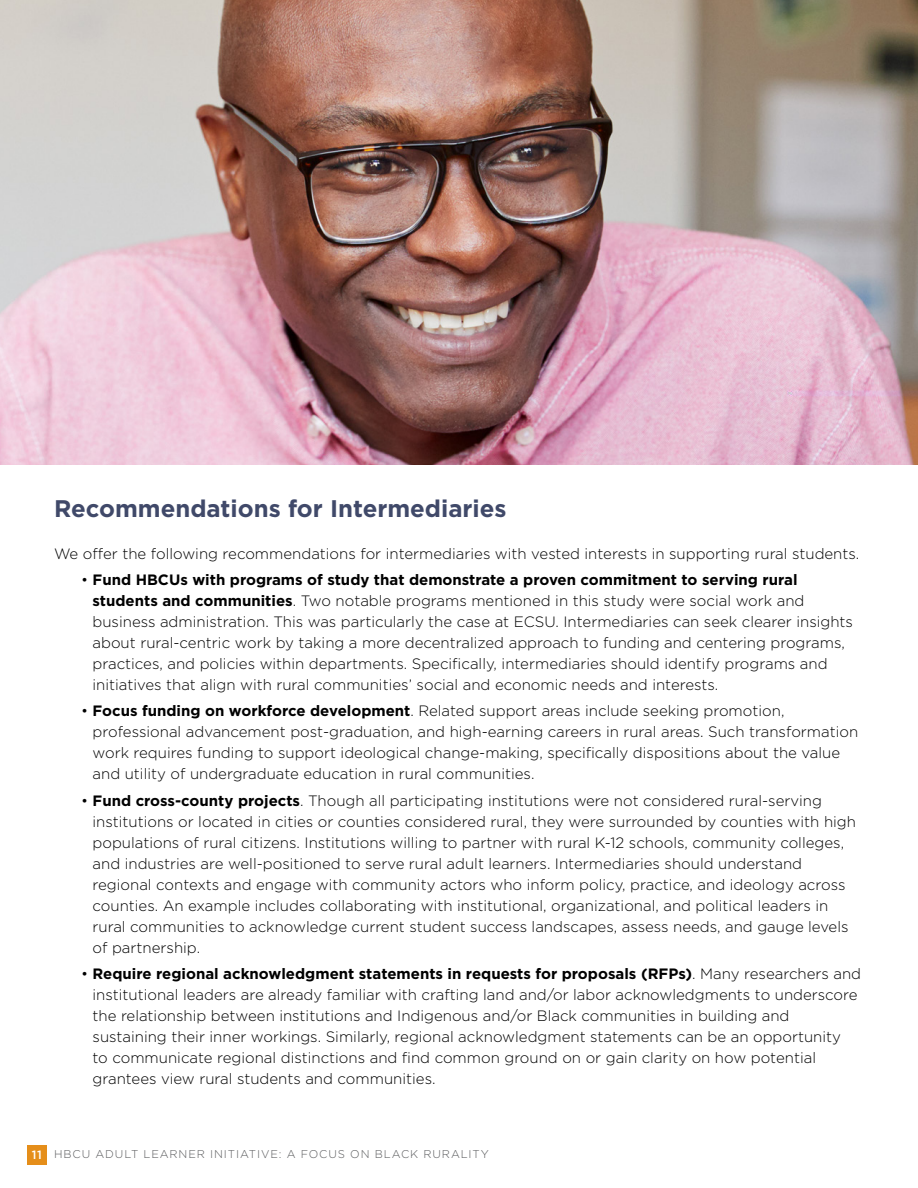
<style>
.page{position:relative;width:918px;height:1188px;background:#fff}
.page>*{position:absolute;margin:0;border:0;box-sizing:border-box;transform-origin:0 0}
.t1{font:700 24px "Gotham";color:#404969}
.t2{font:300 15px/21px "Gotham";color:#000}
.t3{font:300 11.25px "Gotham";letter-spacing:.08em;color:#58595b}
.s1{font-weight:700}
.s2{font-weight:500;font-size:12px;color:#fff}
</style>
<div class="page">
<div style="left:27px;top:1145px;width:20px;height:20px;background:#e58e1a"></div>
<img style="left:0;top:0;width:918px;height:464px">
<h1 class="t1" style="left:54px;top:494px;width:454px">Recommendations for Intermediaries</h1>
<p class="t2" style="left:54px;top:543px;width:807px">We offer the following recommendations for intermediaries with vested interests in supporting rural students.</p>
<p class="t2" style="left:93px;top:569px;width:762px;text-indent:-12px">• <span class="s1">Fund HBCUs with programs of study that demonstrate a proven commitment to serving rural students and communities</span>. Two notable programs mentioned in this study were social work and business administration. This was particularly the case at ECSU. Intermediaries can seek clearer insights about rural-centric work by taking a more decentralized approach to funding and centering programs, practices, and policies within departments. Specifically, intermediaries should identify programs and initiatives that align with rural communities’ social and economic needs and interests.</p>
<p class="t2" style="left:93px;top:700px;width:767px;text-indent:-12px">• <span class="s1">Focus funding on workforce development</span>. Related support areas include seeking promotion, professional advancement post-graduation, and high-earning careers in rural areas. Such transformation work requires funding to support ideological change-making, specifically dispositions about the value and utility of undergraduate education in rural communities.</p>
<p class="t2" style="left:93px;top:790px;width:765px;text-indent:-12px">• <span class="s1">Fund cross-county projects</span>. Though all participating institutions were not considered rural-serving institutions or located in cities or counties considered rural, they were surrounded by counties with high populations of rural citizens. Institutions willing to partner with rural K-12 schools, community colleges, and industries are well-positioned to serve rural adult learners. Intermediaries should understand regional contexts and engage with community actors who inform policy, practice, and ideology across counties. An example includes collaborating with institutional, organizational, and political leaders in rural communities to acknowledge current student success landscapes, assess needs, and gauge levels of partnership.</p>
<p class="t2" style="left:93px;top:963px;width:770px;text-indent:-12px">• <span class="s1">Require regional acknowledgment statements in requests for proposals (RFPs)</span>. Many researchers and institutional leaders are already familiar with crafting land and/or labor acknowledgments to underscore the relationship between institutions and Indigenous and/or Black communities in building and sustaining their inner workings. Similarly, regional acknowledgment statements can be an opportunity<br>to communicate regional distinctions and find common ground on or gain clarity on how potential grantees view rural students and communities.</p>
<p class="t3" style="left:32px;top:1148px;width:458px"><span class="s2">11</span> HBCU ADULT LEARNER INITIATIVE: A FOCUS ON BLACK RURALITY</p>
</div>
